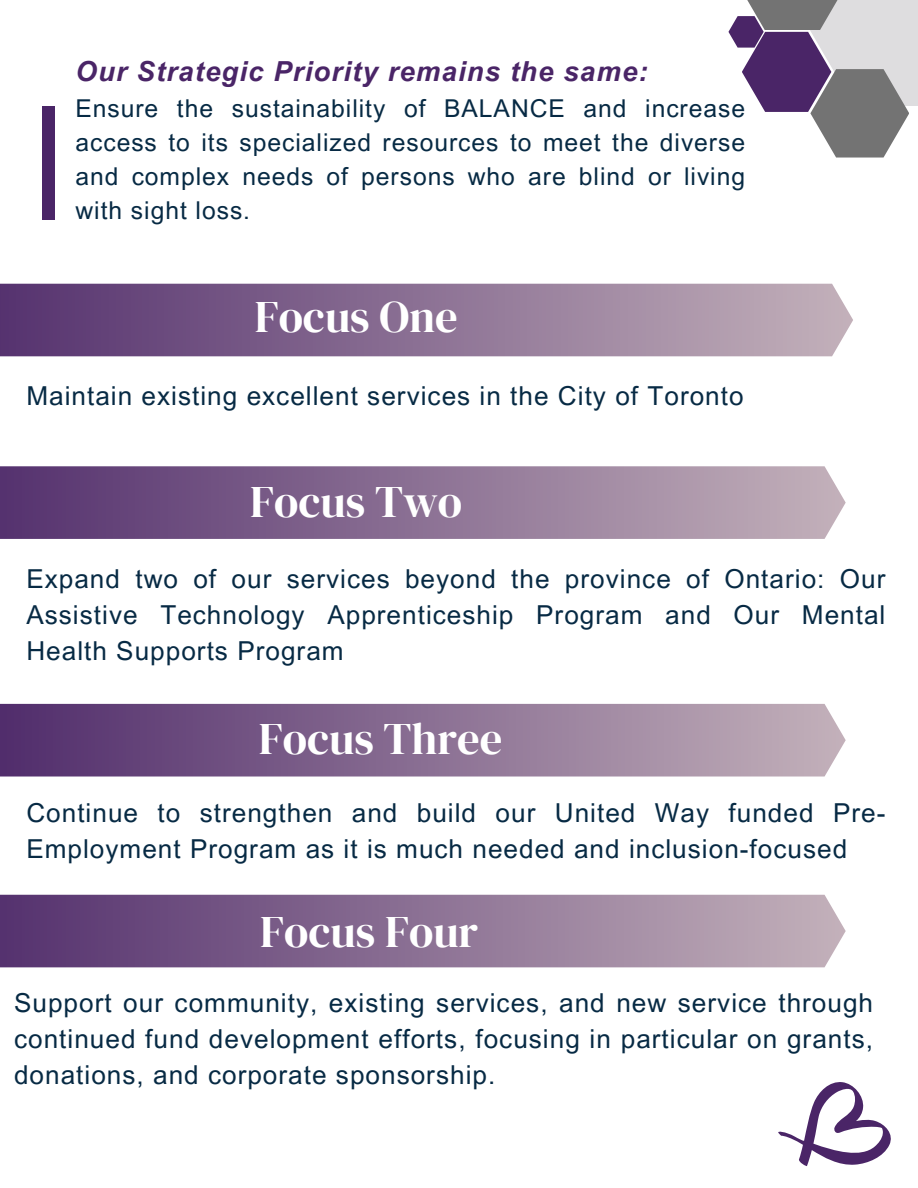
<style>
.page{position:relative;width:918px;height:1188px;background:#fff}
.page>*{position:absolute;margin:0;border:0;box-sizing:border-box;transform-origin:0 0}
.t1{font:44.55px "DM Serif Display";color:#fff}
.t2{font:italic 700 27.6px "Arial MT Pro";letter-spacing:.04em;color:#4a2567}
.t3{font:26.1px/36px "Arial MT Pro";letter-spacing:.04em;color:#072a44;text-align:justify}
.t4{font:24.6px/33.8px "Arial MT Pro";letter-spacing:.04em;color:#072a44;text-align:justify}
</style>
<div class="page">
<div style="left:42px;top:106px;width:13px;height:114px;background:#4a2567"></div>
<svg style="left:0;top:704px;width:846px;height:73px;background:#8b7094"></svg>
<div style="left:792px;top:0;width:126px;height:106px;background:#dedddf"></div>
<svg style="left:728px;top:16px;width:181px;height:142px"></svg>
<svg style="left:739px;top:0;width:107px;height:30px;fill:#737373"></svg>
<svg style="left:0;top:284px;width:853px;height:72px;background:#8d7295"></svg>
<svg style="left:0;top:466px;width:846px;height:73px;background:#8d7295"></svg>
<svg style="left:0;top:895px;width:846px;height:72px;background:#8c7295"></svg>
<svg style="left:778px;top:1082px;width:113px;height:85px"></svg>
<p class="t2" style="left:75px;top:61px;width:574px">Our Strategic Priority remains the same:</p>
<p class="t4" style="left:75px;top:95px;width:671px">Ensure the sustainability of BALANCE and increase access to its specialized resources to meet the diverse and complex needs of persons who are blind or living with sight loss.</p>
<p class="t1" style="left:255px;top:286px;width:205px">Focus One</p>
<p class="t3" style="left:26px;top:382px;width:719px">Maintain existing excellent services in the City of Toronto</p>
<p class="t1" style="left:250px;top:471px;width:213px">Focus Two</p>
<p class="t3" style="left:26px;top:564px;width:861px">Expand two of our services beyond the province of Ontario: Our Assistive Technology Apprenticeship Program and Our Mental Health Supports Program</p>
<p class="t1" style="left:259px;top:708px;width:245px">Focus Three</p>
<p class="t3" style="left:26px;top:798px;width:861px">Continue to strengthen and build our United Way funded Pre-<br>Employment Program as it is much needed and inclusion-focused</p>
<p class="t1" style="left:260px;top:900px;width:220px">Focus Four</p>
<p class="t3" style="left:14px;top:988px;width:861px">Support our community, existing services, and new service through continued fund development efforts, focusing in particular on grants, donations, and corporate sponsorship.</p>
</div>
